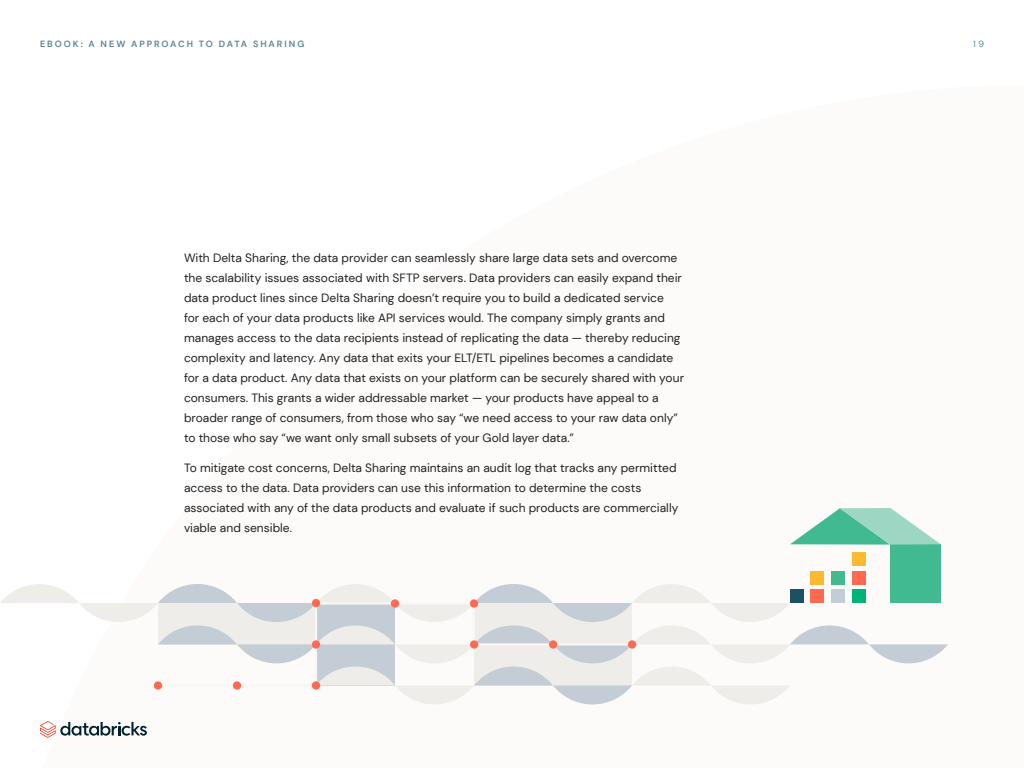
<style>
.page{position:relative;width:1024px;height:768px;background:#fff}
.page>*{position:absolute;margin:0;border:0;box-sizing:border-box;transform-origin:0 0}
.paragraph____body{font:12px/20px "DM Sans";color:#231f20}
.t1{font:700 9px "DM Sans";letter-spacing:.215em;color:#618794}
.t2{font:9px "DM Sans";color:#618794}
</style>
<div class="page">
<svg style="left:40px;top:721px;width:107px;height:17px"></svg>
<svg style="left:0;top:584px;width:948px;height:120px"></svg>
<div style="left:154px;top:681px;width:8px;height:9px;background:#ff6952;border-radius:50%"></div>
<div style="left:233px;top:681px;width:8px;height:9px;background:#ff6952;border-radius:50%"></div>
<div style="left:312px;top:681px;width:8px;height:9px;background:#ff6952;border-radius:50%"></div>
<div style="left:470px;top:599px;width:8px;height:9px;background:#ff6952;border-radius:50%"></div>
<div style="left:312px;top:599px;width:8px;height:8px;background:#ff6952;border-radius:50%"></div>
<div style="left:312px;top:640px;width:8px;height:9px;background:#ff6952;border-radius:50%"></div>
<div style="left:470px;top:640px;width:8px;height:9px;background:#ff6952;border-radius:50%"></div>
<div style="left:549px;top:640px;width:8px;height:9px;background:#ff6952;border-radius:50%"></div>
<div style="left:628px;top:640px;width:8px;height:9px;background:#ff6952;border-radius:50%"></div>
<div style="left:391px;top:599px;width:8px;height:9px;background:#ff6952;border-radius:50%"></div>
<div style="left:891px;top:544px;width:50px;height:59px;background:#42ba91"></div>
<svg style="left:790px;top:508px;width:151px;height:37px"></svg>
<div style="left:790px;top:590px;width:13px;height:13px;background:#1b5162"></div>
<div style="left:811px;top:571px;width:13px;height:13px;background:#fcba33"></div>
<div style="left:811px;top:590px;width:13px;height:13px;background:#ff6952"></div>
<div style="left:831px;top:571px;width:14px;height:13px;background:#42ba91"></div>
<div style="left:831px;top:590px;width:14px;height:13px;background:#c4ccd6"></div>
<div style="left:852px;top:571px;width:13px;height:13px;background:#ff6952"></div>
<div style="left:852px;top:590px;width:13px;height:13px;background:#00b379"></div>
<div style="left:852px;top:552px;width:13px;height:14px;background:#fcba33"></div>
<p class="t1" style="left:40px;top:38px;width:266px">EBOOK: A NEW APPROACH TO DATA SHARING</p>
<p class="t2" style="left:973px;top:38px;width:12px">1 9</p>
<p class="paragraph____body" style="left:184px;top:248px;width:502px">With Delta Sharing, the data provider can seamlessly share large data sets and overcome the scalability issues associated with SFTP servers. Data providers can easily expand their data product lines since Delta Sharing doesn’t require you to build a dedicated service<br>for each of your data products like API services would. The company simply grants and manages access to the data recipients instead of replicating the data — thereby reducing complexity and latency. Any data that exits your ELT/ETL pipelines becomes a candidate for a data product. Any data that exists on your platform can be securely shared with your consumers. This grants a wider addressable market — your products have appeal to a broader range of consumers, from those who say “we need access to your raw data only” to those who say “we want only small subsets of your Gold layer data.”</p>
<p class="paragraph____body" style="left:184px;top:458px;width:496px">To mitigate cost concerns, Delta Sharing maintains an audit log that tracks any permitted access to the data. Data providers can use this information to determine the costs associated with any of the data products and evaluate if such products are commercially viable and sensible.</p>
</div>
